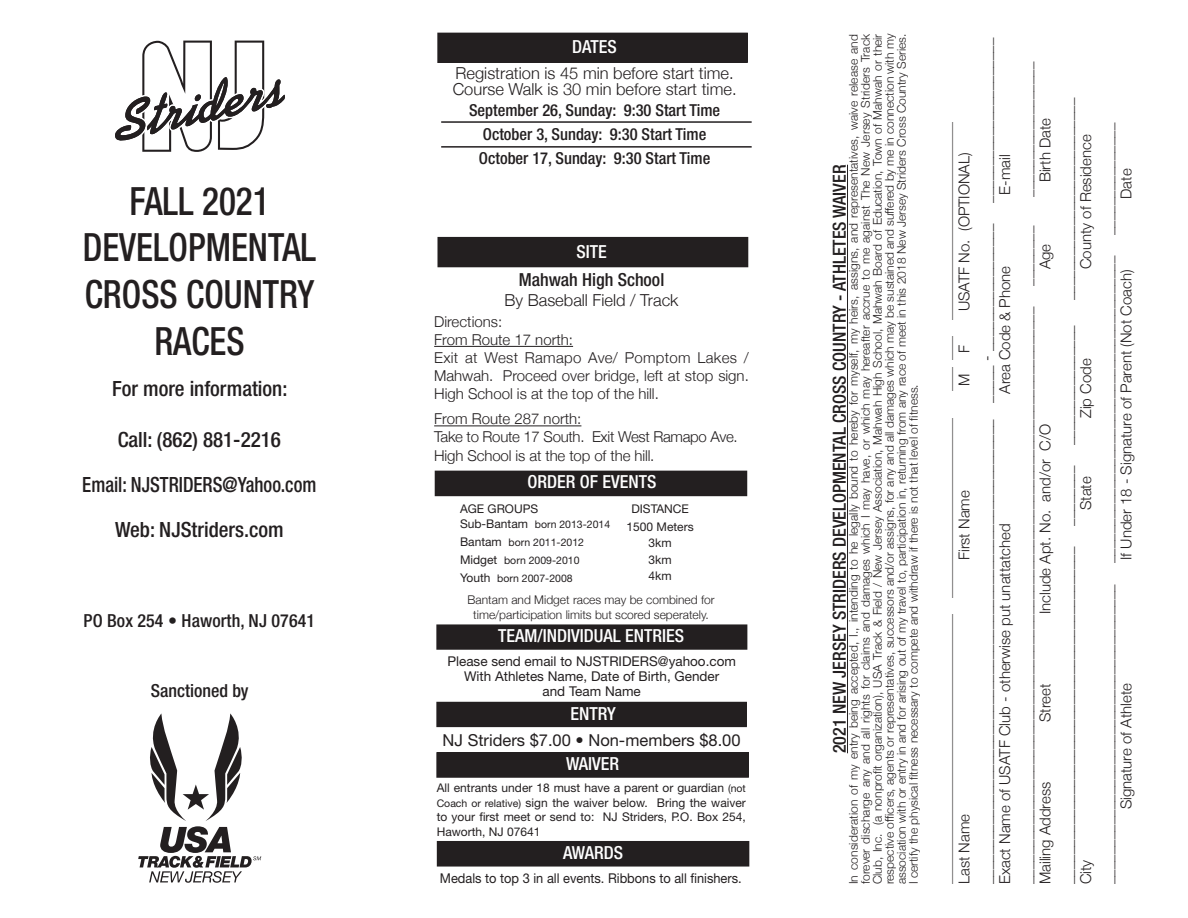
<style>
.page{position:relative;width:1188px;height:918px;background:#fff}
.page>*{position:absolute;margin:0;border:0;box-sizing:border-box;transform-origin:0 0}
.t1{font:500 condensed 39px "Helvetica Neue";color:#231f20;scale:.9 1}
.t2{font:500 condensed 21px "Helvetica Neue";color:#231f20}
.t3{font:500 condensed 21px "Helvetica Neue";color:#231f20;scale:.9 1}
.t4{font:500 condensed 18px "Helvetica Neue";color:#231f20}
.t5{font:500 condensed 18px "Helvetica Neue";color:#fff}
.t6{font:500 condensed 16.5px "Helvetica Neue";color:#231f20}
.t7{font:300 16.5px "Helvetica Neue";color:#231f20}
.t8{font:16.5px "Helvetica Neue";color:#231f20}
.t9{font:300 15px/18px "Helvetica Neue";color:#231f20;text-align:justify}
.t10{font:300 15px/18.8px "Helvetica Neue";letter-spacing:-.02em;color:#231f20}
.t11{font:13.5px "Helvetica Neue";color:#231f20}
.t12{font:13.5px "Helvetica Neue";color:#231f20;scale:.95 1}
.t13{font:300 12px/12px "Helvetica Neue";color:#231f20;text-align:justify}
.t14{font:12px/14.4px "Helvetica Neue";color:#231f20;text-align:justify}
.t15{font:10.5px "Helvetica Neue";color:#231f20}
.s1{font-size:12px}
.s2{font-size:10.5px}
</style>
<div class="page">
<hr style="left:847px;top:165px;width:1px;height:588px;background:#231f20">
<svg style="left:138px;top:713px;width:123px;height:170px"></svg>
<div style="left:437px;top:703px;width:309px;height:23px;background:#231f20"></div>
<div style="left:436px;top:702px;width:311px;height:25px;border:2px solid #231f20"></div>
<div style="left:438px;top:33px;width:309px;height:29px;background:#231f20"></div>
<div style="left:437px;top:33px;width:311px;height:30px;border:2px solid #231f20"></div>
<div style="left:438px;top:238px;width:310px;height:29px;background:#231f20"></div>
<div style="left:437px;top:237px;width:311px;height:30px;border:2px solid #231f20"></div>
<div style="left:435px;top:471px;width:311px;height:24px;background:#231f20"></div>
<div style="left:435px;top:471px;width:312px;height:25px;border:2px solid #231f20"></div>
<div style="left:437px;top:625px;width:310px;height:24px;background:#231f20"></div>
<div style="left:436px;top:624px;width:311px;height:26px;border:2px solid #231f20"></div>
<div style="left:437px;top:753px;width:311px;height:24px;background:#231f20"></div>
<div style="left:436px;top:752px;width:313px;height:26px;border:2px solid #231f20"></div>
<div style="left:438px;top:842px;width:311px;height:24px;background:#231f20"></div>
<div style="left:437px;top:841px;width:312px;height:26px;border:2px solid #231f20"></div>
<svg style="left:115px;top:41px;width:170px;height:111px"></svg>
<hr style="left:434px;top:346px;width:139px;height:1px;background:#231f20">
<hr style="left:434px;top:426px;width:147px;height:1px;background:#231f20">
<hr style="left:441px;top:121px;width:311px;height:2px;background:#231f20">
<hr style="left:441px;top:146px;width:311px;height:2px;background:#231f20">
<p class="t1" style="left:129px;top:178px;width:157px">FALL 2021</p>
<p class="t1" style="left:83px;top:224px;width:261px">DEVELOPMENTAL</p>
<p class="t1" style="left:85px;top:271px;width:257px">CROSS COUNTRY</p>
<p class="t1" style="left:154px;top:318px;width:102px">RACES</p>
<p class="t2" style="left:112px;top:377px;width:177px">For more information:</p>
<p class="t2" style="left:118px;top:427px;width:165px">Call: (862) 881-2216</p>
<p class="t3" style="left:82px;top:472px;width:262px">Email: NJSTRIDERS@Yahoo.com</p>
<p class="t2" style="left:115px;top:517px;width:170px">Web: NJStriders.com</p>
<p class="t4" style="left:84px;top:610px;width:233px">PO Box 254 • Haworth, NJ 07641</p>
<p class="t4" style="left:151px;top:680px;width:99px">Sanctioned by</p>
<p class="t5" style="left:572px;top:36px;width:46px">DATES</p>
<p class="t7" style="left:456px;top:59px;width:280px">Registration is 45 min before start time.</p>
<p class="t7" style="left:453px;top:76px;width:285px">Course Walk is 30 min before start time.</p>
<p class="t6" style="left:469px;top:100px;width:253px">September 26, Sunday: 9:30 Start Time</p>
<p class="t6" style="left:483px;top:124px;width:225px">October 3, Sunday: 9:30 Start Time</p>
<p class="t6" style="left:479px;top:148px;width:233px">October 17, Sunday: 9:30 Start Time</p>
<p class="t5" style="left:576px;top:241px;width:32px">SITE</p>
<p class="t4" style="left:519px;top:269px;width:147px">Mahwah High School</p>
<p class="t7" style="left:505px;top:287px;width:175px">By Baseball Field / Track</p>
<p class="t9" style="left:434px;top:311px;width:70px">Directions:</p>
<p class="t9" style="left:434px;top:329px;width:140px">From Route 17 north:</p>
<p class="t9" style="left:434px;top:347px;width:316px">Exit at West Ramapo Ave/ Pomptom Lakes / Mahwah. Proceed over bridge, left at stop sign.<br>High School is at the top of the hill.</p>
<p class="t9" style="left:434px;top:409px;width:149px">From Route 287 north:</p>
<p class="t10" style="left:434px;top:427px;width:305px">Take to Route 17 South. Exit West Ramapo Ave.<br>High School is at the top of the hill.</p>
<p class="t5" style="left:528px;top:471px;width:130px">ORDER OF EVENTS</p>
<p class="t14" style="left:460px;top:502px;width:80px">AGE GROUPS</p>
<p class="t15" style="left:460px;top:518px;width:152px"><span class="s1">Sub-Bantam</span> born 2013-2014</p>
<p class="t15" style="left:460px;top:536px;width:125px"><span class="s1">Bantam</span> born 2011-2012</p>
<p class="t15" style="left:460px;top:554px;width:121px"><span class="s1">Midget</span> born 2009-2010</p>
<p class="t15" style="left:460px;top:572px;width:114px"><span class="s1">Youth</span> born 2007-2008</p>
<p class="t14" style="left:631px;top:501px;width:59px">DISTANCE</p>
<p class="t14" style="left:627px;top:519px;width:69px">1500 Meters</p>
<p class="t14" style="left:649px;top:536px;width:25px">3km</p>
<p class="t14" style="left:649px;top:552px;width:25px">3km</p>
<p class="t14" style="left:649px;top:569px;width:25px">4km</p>
<p class="t13" style="left:468px;top:593px;width:249px">Bantam and Midget races may be combined for</p>
<p class="t13" style="left:473px;top:608px;width:237px">time/participation limits but scored seperately.</p>
<p class="t5" style="left:498px;top:625px;width:187px">TEAM/INDIVIDUAL ENTRIES</p>
<p class="t11" style="left:447px;top:653px;width:290px">Please send email to NJSTRIDERS@yahoo.com</p>
<p class="t11" style="left:464px;top:668px;width:257px">With Athletes Name, Date of Birth, Gender</p>
<p class="t11" style="left:543px;top:683px;width:100px">and Team Name</p>
<p class="t5" style="left:570px;top:703px;width:47px">ENTRY</p>
<p class="t8" style="left:443px;top:730px;width:300px">NJ Striders $7.00 • Non-members $8.00</p>
<p class="t5" style="left:566px;top:753px;width:55px">WAIVER</p>
<p class="t14" style="left:437px;top:781px;width:311px">All entrants under 18 must have a parent or guardian <span class="s2">(not Coach or relative)</span> sign the waiver below. Bring the waiver to your first meet or send to: NJ Striders, P.O. Box 254, Haworth, NJ 07641</p>
<p class="t5" style="left:563px;top:841px;width:61px">AWARDS</p>
<p class="t12" style="left:440px;top:870px;width:319px">Medals to top 3 in all events. Ribbons to all finishers.</p>
<p class="t13" style="left:847px;top:884px;width:852px;rotate:-90deg">In consideration of my entry being accepted, I., intending to he legally bound to hereby for myself, my heirs, assigns, and representatives, waive release and forever discharge any and all rights for claims and damages which I may have, or which may hereafter accrue to me against The New Jersey Striders Track Club, Inc. (a nonprofit organization), USA Track &amp; Field / New Jersey Association, Mahwah High School, Mahwah Board of Education, Town of Mahwah or their respective officers, agents or representatives, successors and/or assigns, for any and all damages which may be sustained and suffered by me in connection with my association with or entry in and for arising out of my travel to, participation in, returning from any race of meet in this 2018 New Jersey Striders Cross Country Series.<br>I certify the physical fitness necessary to compete and withdraw if there is not that level of fitness.</p>
<p class="t4" style="left:829px;top:753px;width:590px;rotate:-90deg">2021 NEW JERSEY STRIDERS DEVELOPMENTAL CROSS COUNTRY - ATHLETES WAIVER</p>
<p class="t13" style="left:940px;top:320px;width:199px;rotate:-90deg">_________________________________</p>
<p class="t9" style="left:954px;top:311px;width:160px;rotate:-90deg">USATF No. (OPTIONAL)</p>
<p class="t13" style="left:940px;top:391px;width:56px;rotate:-90deg">____ ____</p>
<p class="t9" style="left:954px;top:353px;width:10px;rotate:-90deg">F</p>
<p class="t9" style="left:954px;top:386px;width:14px;rotate:-90deg">M</p>
<p class="t13" style="left:940px;top:598px;width:182px;rotate:-90deg">______________________________</p>
<p class="t9" style="left:954px;top:560px;width:72px;rotate:-90deg">First Name</p>
<p class="t13" style="left:940px;top:884px;width:271px;rotate:-90deg">_____________________________________________</p>
<p class="t9" style="left:954px;top:884px;width:72px;rotate:-90deg">Last Name</p>
<p class="t9" style="left:977px;top:203px;width:167px;rotate:-90deg">______________________</p>
<p class="t9" style="left:995px;top:195px;width:42px;rotate:-90deg">E-mail</p>
<p class="t9" style="left:977px;top:884px;width:662px;rotate:-90deg">______________________________________________________________ _____ - _________________</p>
<p class="t9" style="left:995px;top:394px;width:130px;rotate:-90deg">Area Code &amp; Phone</p>
<p class="t9" style="left:995px;top:884px;width:363px;rotate:-90deg">Exact Name of USATF Club - otherwise put unattatched</p>
<p class="t9" style="left:1017px;top:197px;width:137px;rotate:-90deg">__________________</p>
<p class="t9" style="left:1035px;top:182px;width:66px;rotate:-90deg">Birth Date</p>
<p class="t9" style="left:1017px;top:286px;width:62px;rotate:-90deg">________</p>
<p class="t9" style="left:1035px;top:269px;width:27px;rotate:-90deg">Age</p>
<p class="t9" style="left:1017px;top:884px;width:579px;rotate:-90deg">_____________________________________________________________________________</p>
<p class="t9" style="left:1035px;top:614px;width:192px;rotate:-90deg">Include Apt. No. and/or C/O</p>
<p class="t9" style="left:1035px;top:722px;width:40px;rotate:-90deg">Street</p>
<p class="t9" style="left:1035px;top:884px;width:104px;rotate:-90deg">Mailing Address</p>
<p class="t9" style="left:1058px;top:300px;width:204px;rotate:-90deg">___________________________</p>
<p class="t9" style="left:1076px;top:269px;width:136px;rotate:-90deg">County of Residence</p>
<p class="t9" style="left:1058px;top:445px;width:122px;rotate:-90deg">________________</p>
<p class="t9" style="left:1076px;top:418px;width:61px;rotate:-90deg">Zip Code</p>
<p class="t9" style="left:1058px;top:526px;width:61px;rotate:-90deg">________</p>
<p class="t9" style="left:1076px;top:510px;width:35px;rotate:-90deg">State</p>
<p class="t9" style="left:1058px;top:884px;width:339px;rotate:-90deg">_____________________________________________</p>
<p class="t9" style="left:1076px;top:884px;width:26px;rotate:-90deg">City</p>
<p class="t9" style="left:1098px;top:235px;width:114px;rotate:-90deg">_______________</p>
<p class="t9" style="left:1116px;top:199px;width:32px;rotate:-90deg">Date</p>
<p class="t9" style="left:1098px;top:563px;width:309px;rotate:-90deg">_________________________________________</p>
<p class="t9" style="left:1116px;top:560px;width:292px;rotate:-90deg">If Under 18 - Signature of Parent (Not Coach)</p>
<p class="t9" style="left:1098px;top:884px;width:301px;rotate:-90deg">________________________________________</p>
<p class="t9" style="left:1116px;top:809px;width:128px;rotate:-90deg">Signature of Athlete</p>
</div>
